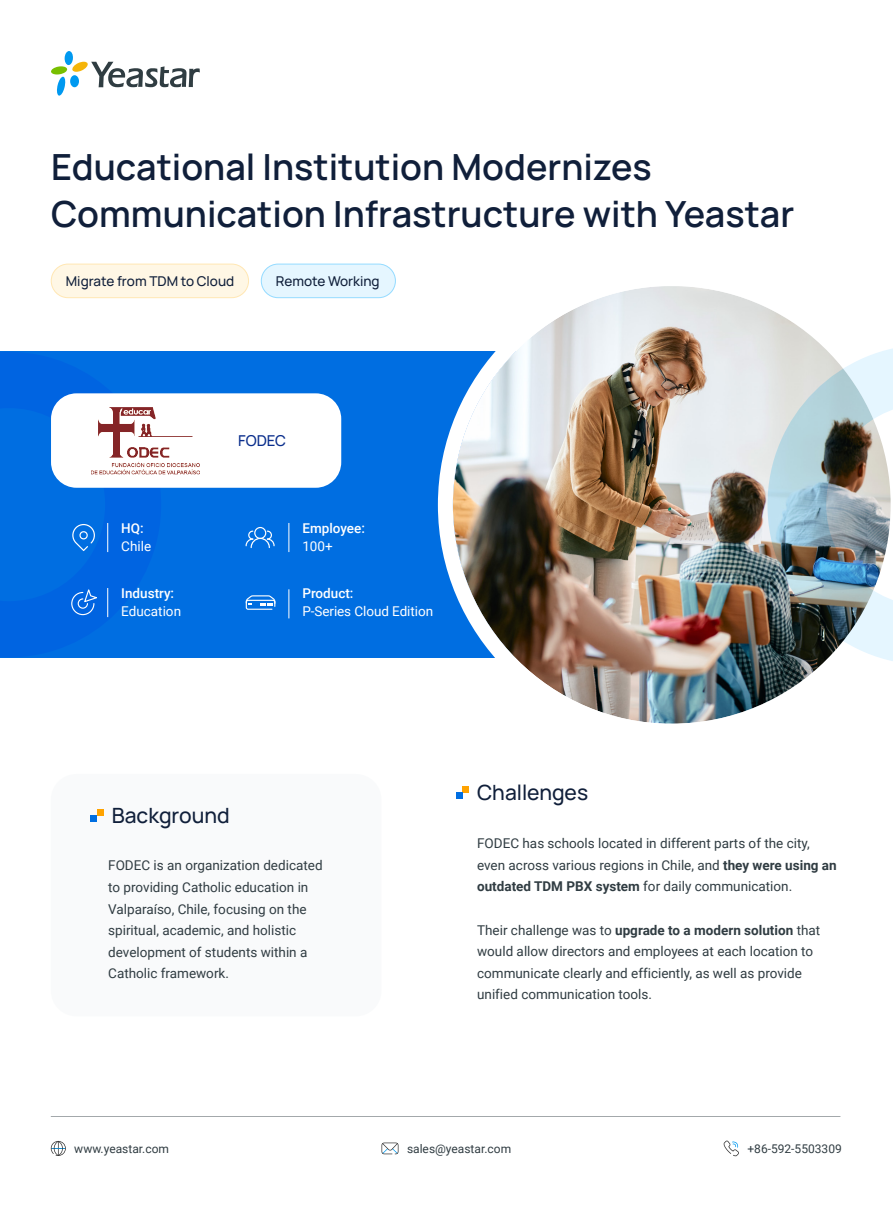
<style>
.page{position:relative;width:893px;height:1212px;background:#fff}
.page>*{position:absolute;margin:0;border:0;box-sizing:border-box;transform-origin:0 0}
.t1{font:600 36px/46.8px "Manrope";color:#101f3a}
.正文一级标题{font:500 21px "Manrope";color:#101f3a}
.小点标题{font:500 15px "Manrope";color:#0a2e8c}
.正文{font:13.5px/21.6px "Roboto";color:#303c42}
.正文-2{font:13.5px "Roboto";letter-spacing:-.005em;color:#fff}
.小点标题-2{font:500 13.5px "Manrope";color:#101f3a}
.小点二级标题{font:500 13.5px "Roboto";color:#fff}
.联系方式{font:12px "Roboto";color:#303c42}
.s1{font-weight:700}
</style>
<div class="page">
<div style="left:0;top:352px;width:708px;height:306px;background:#006ee1"></div>
<div style="left:51px;top:393px;width:290px;height:95px;background:#fff;border-radius:26px"></div>
<svg style="left:72px;top:524px;width:23px;height:27px"></svg>
<svg style="left:107px;top:523px;width:1px;height:29px"></svg>
<svg style="left:107px;top:588px;width:1px;height:29px"></svg>
<svg style="left:246px;top:527px;width:29px;height:21px"></svg>
<svg style="left:289px;top:523px;width:1px;height:29px"></svg>
<svg style="left:289px;top:589px;width:1px;height:29px"></svg>
<img style="left:438px;top:286px;width:455px;height:438px">
<svg style="left:51px;top:51px;width:149px;height:45px"></svg>
<div style="left:261px;top:264px;width:134px;height:34px;background:#e5f6ff;border-radius:17px"></div>
<div style="left:261px;top:264px;width:135px;height:34px;border:1px solid #94dbff;border-radius:17px"></div>
<div style="left:51px;top:264px;width:198px;height:34px;background:#fff7e5;border-radius:17px"></div>
<div style="left:51px;top:264px;width:198px;height:34px;border:1px solid #ffe7b3;border-radius:17px"></div>
<img style="left:91px;top:407px;width:108px;height:68px">
<svg style="left:245px;top:595px;width:31px;height:15px"></svg>
<svg style="left:71px;top:589px;width:26px;height:27px"></svg>
<div style="left:51px;top:774px;width:330px;height:242px;background:#f7f9fa;border-radius:26px"></div>
<svg style="left:90px;top:809px;width:13px;height:13px"></svg>
<svg style="left:456px;top:786px;width:13px;height:13px"></svg>
<hr style="left:51px;top:1116px;width:789px;height:1px;background:#303c42">
<svg style="left:723px;top:1140px;width:16px;height:16px"></svg>
<svg style="left:51px;top:1141px;width:15px;height:15px"></svg>
<svg style="left:381px;top:1142px;width:17px;height:12px"></svg>
<p class="t1" style="left:51px;top:142px;width:745px">Educational Institution Modernizes<br>Communication Infrastructure with Yeastar</p>
<p class="小点标题-2" style="left:66px;top:271px;width:170px">Migrate from TDM to Cloud</p>
<p class="小点标题-2" style="left:276px;top:271px;width:105px">Remote Working</p>
<p class="小点标题" style="left:238px;top:430px;width:49px">FODEC</p>
<p class="小点二级标题" style="left:121px;top:519px;width:24px">HQ:</p>
<p class="小点二级标题" style="left:302px;top:519px;width:64px">Employee:</p>
<p class="正文-2" style="left:121px;top:537px;width:31px">Chile</p>
<p class="正文-2" style="left:302px;top:537px;width:32px">100+</p>
<p class="小点二级标题" style="left:121px;top:584px;width:54px">Industry:</p>
<p class="正文-2" style="left:121px;top:602px;width:61px">Education</p>
<p class="小点二级标题" style="left:302px;top:584px;width:53px">Product:</p>
<p class="正文-2" style="left:302px;top:602px;width:132px">P-Series Cloud Edition</p>
<p class="正文一级标题" style="left:112px;top:800px;width:120px">Background</p>
<p class="正文" style="left:108px;top:854px;width:216px">FODEC is an organization dedicated to providing Catholic education in<br>Valparaíso, Chile, focusing on the spiritual, academic, and holistic development of students within a<br>Catholic framework.</p>
<p class="正文一级标题" style="left:477px;top:777px;width:113px">Challenges</p>
<p class="正文" style="left:477px;top:832px;width:361px">FODEC has schools located in different parts of the city, even across various regions in Chile, and <span class="s1">they were using an outdated TDM PBX system</span> for daily communication.</p>
<p class="正文" style="left:477px;top:918px;width:345px">Their challenge was to <span class="s1">upgrade to a modern solution</span> that would allow directors and employees at each location to communicate clearly and efficiently, as well as provide unified communication tools.</p>
<p class="联系方式" style="left:74px;top:1140px;width:96px">www.yeastar.com</p>
<p class="联系方式" style="left:407px;top:1140px;width:106px">sales@yeastar.com</p>
<p class="联系方式" style="left:747px;top:1140px;width:96px">+86-592-5503309</p>
</div>
